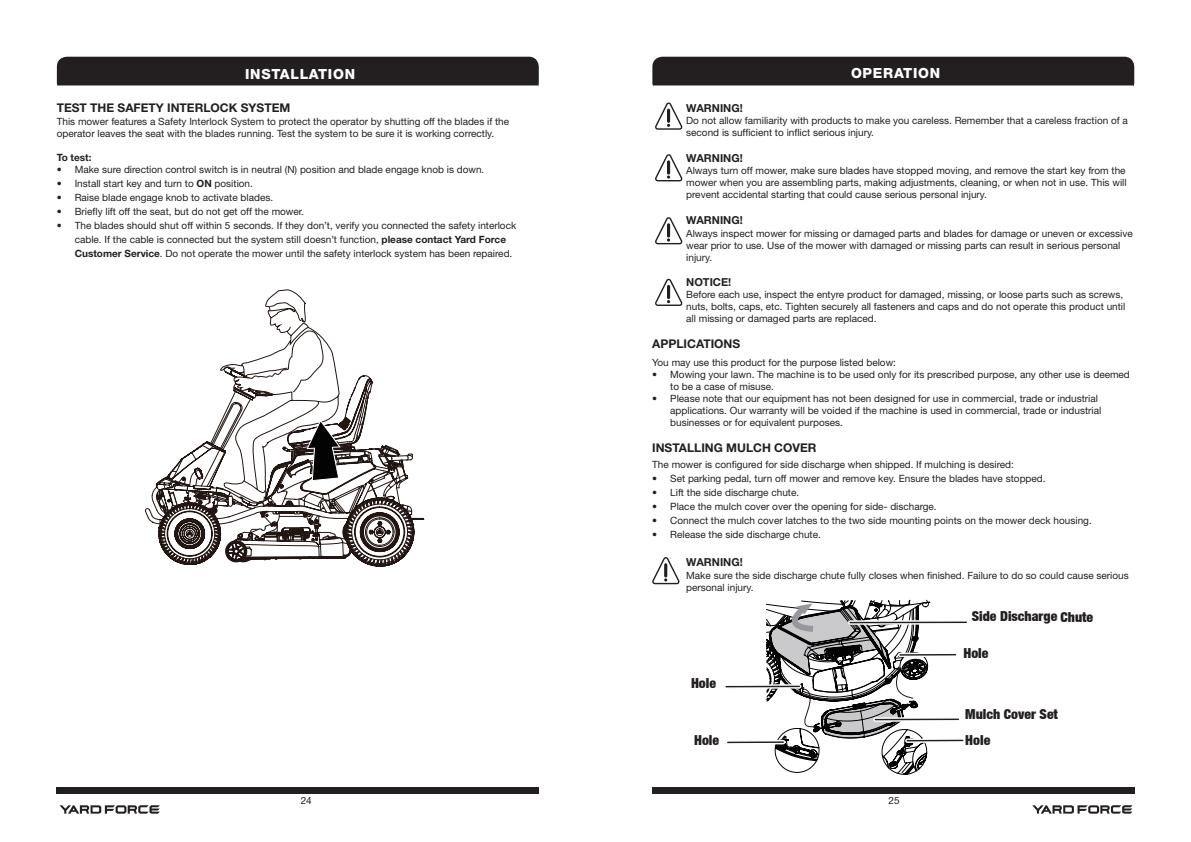
<style>
.page{position:relative;width:1191px;height:842px;background:#fff}
.page>*{position:absolute;margin:0;border:0;box-sizing:border-box;transform-origin:0 0}
.t1{font:800 14px "Helvetica Neue LT Pro";letter-spacing:.05em;color:#fff}
.t2{font:900 condensed 13.8px/26px "Helvetica Neue LT";color:#231f20}
.t3{font:700 12px "Helvetica Neue LT Std";color:#231f20}
.t4{font:700 11px "Helvetica Neue LT Std";color:#231f20}
.t5{font:10px/12px "Helvetica Neue LT Std";color:#231f20}
.t6{font:700 10px "Helvetica Neue LT Std";color:#231f20}
.s1{font-weight:700}
</style>
<div class="page">
<div style="left:57px;top:787px;width:482px;height:7px;background:#231f20"></div>
<svg style="left:60px;top:805px;width:100px;height:9px"></svg>
<div style="left:652px;top:787px;width:482px;height:7px;background:#231f20"></div>
<svg style="left:1032px;top:805px;width:100px;height:9px"></svg>
<svg style="left:57px;top:57px;width:482px;height:30px;background:#2e2a2b"></svg>
<svg style="left:145px;top:290px;width:279px;height:277px"></svg>
<svg style="left:652px;top:57px;width:482px;height:30px;background:#2e2a2b"></svg>
<svg style="left:655px;top:102px;width:27px;height:28px"></svg>
<svg style="left:655px;top:154px;width:27px;height:27px"></svg>
<svg style="left:655px;top:217px;width:27px;height:27px"></svg>
<svg style="left:655px;top:278px;width:27px;height:28px"></svg>
<svg style="left:652px;top:557px;width:27px;height:27px"></svg>
<svg style="left:725px;top:599px;width:242px;height:176px"></svg>
<p class="t1" style="left:245px;top:65px;width:111px">INSTALLATION</p>
<p class="t1" style="left:851px;top:65px;width:91px">OPERATION</p>
<p class="t4" style="left:686px;top:101px;width:58px">WARNING!</p>
<p class="t5" style="left:686px;top:114px;width:443px">Do not allow familiarity with products to make you careless. Remember that a careless fraction of a second is sufficient to inflict serious injury.</p>
<p class="t4" style="left:686px;top:151px;width:58px">WARNING!</p>
<p class="t5" style="left:686px;top:165px;width:442px;text-align:justify">Always turn off mower, make sure blades have stopped moving, and remove the start key from the mower when you are assembling parts, making adjustments, cleaning, or when not in use. This will prevent accidental starting that could cause serious personal injury.</p>
<p class="t4" style="left:686px;top:214px;width:58px">WARNING!</p>
<p class="t5" style="left:686px;top:227px;width:448px">Always inspect mower for missing or damaged parts and blades for damage or uneven or excessive wear prior to use. Use of the mower with damaged or missing parts can result in serious personal injury.</p>
<p class="t4" style="left:686px;top:275px;width:47px">NOTICE!</p>
<p class="t5" style="left:686px;top:288px;width:441px">Before each use, inspect the entyre product for damaged, missing, or loose parts such as screws, nuts, bolts, caps, etc. Tighten securely all fasteners and caps and do not operate this product until all missing or damaged parts are replaced.</p>
<p class="t3" style="left:652px;top:336px;width:89px">APPLICATIONS</p>
<p class="t5" style="left:652px;top:356px;width:245px">You may use this product for the purpose listed below:</p>
<p class="t5" style="left:670px;top:368px;width:461px;text-indent:-18px">• Mowing your lawn. The machine is to be used only for its prescribed purpose, any other use is deemed to be a case of misuse.</p>
<p class="t5" style="left:670px;top:392px;width:432px;text-indent:-18px">• Please note that our equipment has not been designed for use in commercial, trade or industrial applications. Our warranty will be voided if the machine is used in commercial, trade or industrial businesses or for equivalent purposes.</p>
<p class="t3" style="left:652px;top:440px;width:166px">INSTALLING MULCH COVER</p>
<p class="t5" style="left:652px;top:458px;width:363px">The mower is configured for side discharge when shipped. If mulching is desired:</p>
<p class="t5" style="left:652px;top:472px;width:395px">• Set parking pedal, turn off mower and remove key. Ensure the blades have stopped.</p>
<p class="t5" style="left:652px;top:486px;width:149px">• Lift the side discharge chute.</p>
<p class="t5" style="left:652px;top:500px;width:286px">• Place the mulch cover over the opening for side- discharge.</p>
<p class="t5" style="left:652px;top:514px;width:441px">• Connect the mulch cover latches to the two side mounting points on the mower deck housing.</p>
<p class="t5" style="left:652px;top:528px;width:170px">• Release the side discharge chute.</p>
<p class="t4" style="left:686px;top:555px;width:58px">WARNING!</p>
<p class="t5" style="left:686px;top:569px;width:444px">Make sure the side discharge chute fully closes when finished. Failure to do so could cause serious personal injury.</p>
<h2 class="t2" style="left:971px;top:603px;width:123px">Side Discharge Chute</h2>
<h2 class="t2" style="left:963px;top:640px;width:26px">Hole</h2>
<p class="t3" style="left:57px;top:100px;width:235px">TEST THE SAFETY INTERLOCK SYSTEM</p>
<p class="t5" style="left:57px;top:115px;width:454px">This mower features a Safety Interlock System to protect the operator by shutting off the blades if the operator leaves the seat with the blades running. Test the system to be sure it is working correctly.</p>
<p class="t6" style="left:57px;top:151px;width:36px">To test:</p>
<p class="t5" style="left:57px;top:163px;width:429px">• Make sure direction control switch is in neutral (N) position and blade engage knob is down.</p>
<p class="t5" style="left:57px;top:177px;width:198px">• Install start key and turn to <span class="s1">ON</span> position.</p>
<p class="t5" style="left:57px;top:191px;width:218px">• Raise blade engage knob to activate blades.</p>
<p class="t5" style="left:57px;top:205px;width:249px">• Briefly lift off the seat, but do not get off the mower.</p>
<p class="t5" style="left:75px;top:218px;width:443px;line-height:14px;text-indent:-18px">• The blades should shut off within 5 seconds. If they don’t, verify you connected the safety interlock cable. If the cable is connected but the system still doesn’t function, <span class="s1">please contact Yard Force<br>Customer Service</span>. Do not operate the mower until the safety interlock system has been repaired.</p>
<h2 class="t2" style="left:691px;top:669px;width:26px">Hole</h2>
<h2 class="t2" style="left:694px;top:727px;width:26px">Hole</h2>
<p class="t5" style="left:301px;top:794px;width:13px">24</p>
<p class="t5" style="left:888px;top:794px;width:13px">25</p>
<h2 class="t2" style="left:965px;top:701px;width:94px">Mulch Cover Set<br>Hole</h2>
</div>
